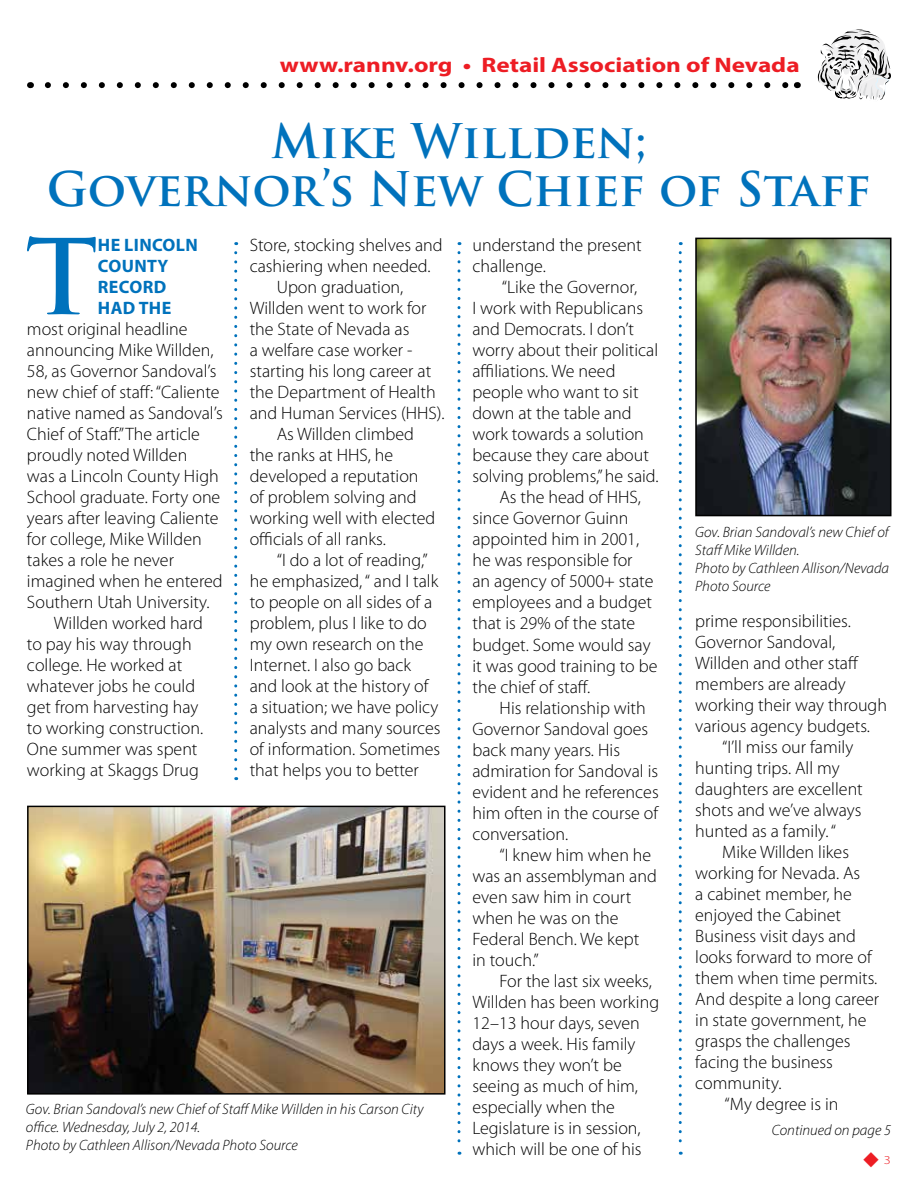
<style>
.page{position:relative;width:918px;height:1188px;background:#fff}
.page>*{position:absolute;margin:0;border:0;box-sizing:border-box;transform-origin:0 0}
.t1{font:700 101.7px "Trajan Pro";color:#0072bc}
.t2{font:700 46.5px/48px "Trajan Pro";color:#0072bc;text-align:center}
.t3{font:700 21px "Myriad Pro";color:#ed1d24;scale:1.2 1}
.t4{font:300 18px/21px "Myriad Pro";color:#000}
.t5{font:700 18px/21px "Myriad Pro";letter-spacing:.02em;color:#0072bc}
.t6{font:italic 300 15px/18px "Myriad Pro";color:#000}
.t7{font:300 12px "Myriad Pro";color:#ed1d24;scale:1.2 1}
</style>
<div class="page">
<svg style="left:818px;top:29px;width:73px;height:71px"></svg>
<svg style="left:48px;top:82px;width:740px;height:6px"></svg>
<svg style="left:234px;top:253px;width:3px;height:527px"></svg>
<svg style="left:458px;top:253px;width:2px;height:902px"></svg>
<svg style="left:679px;top:253px;width:3px;height:902px"></svg>
<img style="left:698px;top:241px;width:191px;height:272px">
<div style="left:695px;top:238px;width:197px;height:278px;border:2px solid #000"></div>
<img style="left:29px;top:808px;width:414px;height:285px">
<div style="left:27px;top:806px;width:418px;height:289px;border:1px solid #000"></div>
<p class="t3" style="left:280px;top:51px;width:435px">www.rannv.org • Retail Association of Nevada</p>
<h2 class="t2" style="left:47px;top:118px;width:826px">Mike Willden;<br>Governor’s New Chief of Staff</h2>
<h1 class="t1" style="left:26px;top:214px;width:74px">T</h1>
<p class="t5" style="left:98px;top:234px;width:89px">he Lincoln<br>County<br>Record had the</p>
<p class="t4" style="left:27px;top:319px;width:162px">most original headline</p>
<p class="t4" style="left:27px;top:340px;width:188px">announcing Mike Willden,</p>
<p class="t4" style="left:27px;top:361px;width:191px">58, as Governor Sandoval’s</p>
<p class="t4" style="left:27px;top:382px;width:194px">new chief of staff: “Caliente</p>
<p class="t4" style="left:27px;top:403px;width:197px">native named as Sandoval’s</p>
<p class="t4" style="left:27px;top:424px;width:175px">Chief of Staff.” The article</p>
<p class="t4" style="left:27px;top:445px;width:162px">proudly noted Willden</p>
<p class="t4" style="left:27px;top:466px;width:193px">was a Lincoln County High</p>
<p class="t4" style="left:27px;top:487px;width:195px">School graduate. Forty one</p>
<p class="t4" style="left:27px;top:508px;width:193px">years after leaving Caliente</p>
<p class="t4" style="left:27px;top:529px;width:176px">for college, Mike Willden</p>
<p class="t4" style="left:27px;top:550px;width:149px">takes a role he never</p>
<p class="t4" style="left:27px;top:571px;width:197px">imagined when he entered</p>
<p class="t4" style="left:27px;top:592px;width:184px">Southern Utah University.</p>
<p class="t4" style="left:54px;top:613px;width:151px">Willden worked hard</p>
<p class="t4" style="left:27px;top:634px;width:166px">to pay his way through</p>
<p class="t4" style="left:27px;top:655px;width:157px">college. He worked at</p>
<p class="t4" style="left:27px;top:676px;width:170px">whatever jobs he could</p>
<p class="t4" style="left:27px;top:697px;width:173px">get from harvesting hay</p>
<p class="t4" style="left:27px;top:718px;width:178px">to working construction.</p>
<p class="t4" style="left:27px;top:739px;width:172px">One summer was spent</p>
<p class="t4" style="left:27px;top:760px;width:173px">working at Skaggs Drug</p>
<p class="t4" style="left:250px;top:235px;width:194px">Store, stocking shelves and</p>
<p class="t4" style="left:250px;top:256px;width:182px">cashiering when needed.</p>
<p class="t4" style="left:277px;top:277px;width:128px">Upon graduation,</p>
<p class="t4" style="left:250px;top:298px;width:178px">Willden went to work for</p>
<p class="t4" style="left:250px;top:319px;width:161px">the State of Nevada as</p>
<p class="t4" style="left:250px;top:340px;width:164px">a welfare case worker -</p>
<p class="t4" style="left:250px;top:361px;width:183px">starting his long career at</p>
<p class="t4" style="left:250px;top:382px;width:187px">the Department of Health</p>
<p class="t4" style="left:250px;top:403px;width:196px">and Human Services (HHS).</p>
<p class="t4" style="left:277px;top:424px;width:139px">As Willden climbed</p>
<p class="t4" style="left:250px;top:445px;width:145px">the ranks at HHS, he</p>
<p class="t4" style="left:250px;top:466px;width:170px">developed a reputation</p>
<p class="t4" style="left:250px;top:487px;width:169px">of problem solving and</p>
<p class="t4" style="left:250px;top:508px;width:187px">working well with elected</p>
<p class="t4" style="left:250px;top:529px;width:138px">officials of all ranks.</p>
<p class="t4" style="left:277px;top:550px;width:152px">“I do a lot of reading,”</p>
<p class="t4" style="left:250px;top:571px;width:190px">he emphasized, “ and I talk</p>
<p class="t4" style="left:250px;top:592px;width:184px">to people on all sides of a</p>
<p class="t4" style="left:250px;top:613px;width:179px">problem, plus I like to do</p>
<p class="t4" style="left:250px;top:634px;width:175px">my own research on the</p>
<p class="t4" style="left:250px;top:655px;width:163px">Internet. I also go back</p>
<p class="t4" style="left:250px;top:676px;width:180px">and look at the history of</p>
<p class="t4" style="left:250px;top:697px;width:190px">a situation; we have policy</p>
<p class="t4" style="left:250px;top:718px;width:192px">analysts and many sources</p>
<p class="t4" style="left:250px;top:739px;width:192px">of information. Sometimes</p>
<p class="t4" style="left:250px;top:760px;width:171px">that helps you to better</p>
<p class="t4" style="left:472px;top:235px;width:171px">understand the present challenge.</p>
<p class="t4" style="left:502px;top:277px;width:137px">“Like the Governor,</p>
<p class="t4" style="left:472px;top:298px;width:172px">I work with Republicans</p>
<p class="t4" style="left:472px;top:319px;width:163px">and Democrats. I don’t</p>
<p class="t4" style="left:472px;top:340px;width:187px">worry about their political</p>
<p class="t4" style="left:472px;top:361px;width:145px">affiliations. We need</p>
<p class="t4" style="left:472px;top:382px;width:168px">people who want to sit</p>
<p class="t4" style="left:472px;top:403px;width:161px">down at the table and</p>
<p class="t4" style="left:472px;top:424px;width:173px">work towards a solution</p>
<p class="t4" style="left:472px;top:445px;width:178px">because they care about</p>
<p class="t4" style="left:472px;top:466px;width:188px">solving problems,” he said.</p>
<p class="t4" style="left:499px;top:487px;width:143px">As the head of HHS,</p>
<p class="t4" style="left:472px;top:508px;width:158px">since Governor Guinn</p>
<p class="t4" style="left:472px;top:529px;width:168px">appointed him in 2001,</p>
<p class="t4" style="left:472px;top:550px;width:162px">he was responsible for</p>
<p class="t4" style="left:472px;top:571px;width:183px">an agency of 5000+ state</p>
<p class="t4" style="left:472px;top:592px;width:181px">employees and a budget</p>
<p class="t4" style="left:472px;top:613px;width:164px">that is 29% of the state</p>
<p class="t4" style="left:472px;top:634px;width:180px">budget. Some would say</p>
<p class="t4" style="left:472px;top:655px;width:187px">it was good training to be</p>
<p class="t4" style="left:472px;top:676px;width:119px">the chief of staff.</p>
<p class="t4" style="left:499px;top:697px;width:148px">His relationship with</p>
<p class="t4" style="left:472px;top:718px;width:177px">Governor Sandoval goes</p>
<p class="t4" style="left:472px;top:739px;width:149px">back many years. His</p>
<p class="t4" style="left:472px;top:760px;width:187px">admiration for Sandoval is</p>
<p class="t4" style="left:472px;top:781px;width:188px">evident and he references</p>
<p class="t4" style="left:472px;top:802px;width:187px">him often in the course of</p>
<p class="t4" style="left:472px;top:823px;width:97px">conversation.</p>
<p class="t4" style="left:499px;top:844px;width:153px">“I knew him when he</p>
<p class="t4" style="left:472px;top:865px;width:186px">was an assemblyman and</p>
<p class="t4" style="left:472px;top:886px;width:160px">even saw him in court</p>
<p class="t4" style="left:472px;top:907px;width:148px">when he was on the</p>
<p class="t4" style="left:472px;top:928px;width:168px">Federal Bench. We kept</p>
<p class="t4" style="left:472px;top:949px;width:68px">in touch.”</p>
<p class="t4" style="left:499px;top:970px;width:154px">For the last six weeks,</p>
<p class="t4" style="left:472px;top:991px;width:188px">Willden has been working</p>
<p class="t4" style="left:472px;top:1012px;width:169px">12–13 hour days, seven</p>
<p class="t4" style="left:472px;top:1033px;width:165px">days a week. His family</p>
<p class="t4" style="left:472px;top:1054px;width:151px">knows they won’t be</p>
<p class="t4" style="left:472px;top:1075px;width:167px">seeing as much of him,</p>
<p class="t4" style="left:472px;top:1096px;width:144px">especially when the</p>
<p class="t4" style="left:472px;top:1117px;width:170px">Legislature is in session,</p>
<p class="t4" style="left:472px;top:1138px;width:171px">which will be one of his</p>
<p class="t6" style="left:695px;top:523px;width:195px">Gov. Brian Sandoval’s new Chief of<br>Staff Mike Willden.<br>Photo by Cathleen Allison/Nevada<br>Photo Source</p>
<p class="t4" style="left:695px;top:611px;width:157px">prime responsibilities.</p>
<p class="t4" style="left:695px;top:632px;width:141px">Governor Sandoval,</p>
<p class="t4" style="left:695px;top:653px;width:165px">Willden and other staff</p>
<p class="t4" style="left:695px;top:674px;width:152px">members are already</p>
<p class="t4" style="left:695px;top:695px;width:193px">working their way through</p>
<p class="t4" style="left:695px;top:716px;width:176px">various agency budgets.</p>
<p class="t4" style="left:722px;top:737px;width:133px">“I’ll miss our family</p>
<p class="t4" style="left:695px;top:758px;width:146px">hunting trips. All my</p>
<p class="t4" style="left:695px;top:779px;width:169px">daughters are excellent</p>
<p class="t4" style="left:695px;top:800px;width:168px">shots and we’ve always</p>
<p class="t4" style="left:695px;top:821px;width:142px">hunted as a family. “</p>
<p class="t4" style="left:722px;top:842px;width:128px">Mike Willden likes</p>
<p class="t4" style="left:695px;top:863px;width:167px">working for Nevada. As</p>
<p class="t4" style="left:695px;top:884px;width:158px">a cabinet member, he</p>
<p class="t4" style="left:695px;top:905px;width:147px">enjoyed the Cabinet</p>
<p class="t4" style="left:695px;top:926px;width:162px">Business visit days and</p>
<p class="t4" style="left:695px;top:947px;width:178px">looks forward to more of</p>
<p class="t4" style="left:695px;top:968px;width:184px">them when time permits.</p>
<p class="t4" style="left:695px;top:989px;width:185px">And despite a long career</p>
<p class="t4" style="left:695px;top:1010px;width:173px">in state government, he</p>
<p class="t4" style="left:695px;top:1031px;width:157px">grasps the challenges</p>
<p class="t4" style="left:695px;top:1052px;width:139px">facing the business</p>
<p class="t4" style="left:695px;top:1073px;width:88px">community.</p>
<p class="t4" style="left:725px;top:1094px;width:115px">“My degree is in</p>
<p class="t6" style="left:26px;top:1100px;width:399px">Gov. Brian Sandoval’s new Chief of Staff Mike Willden in his Carson City office. Wednesday, July 2, 2014.<br>Photo by Cathleen Allison/Nevada Photo Source</p>
<p class="t6" style="left:772px;top:1121px;width:121px">Continued on page 5</p>
<p class="t7" style="left:863px;top:1154px;width:25px">◆ 3</p>
</div>
